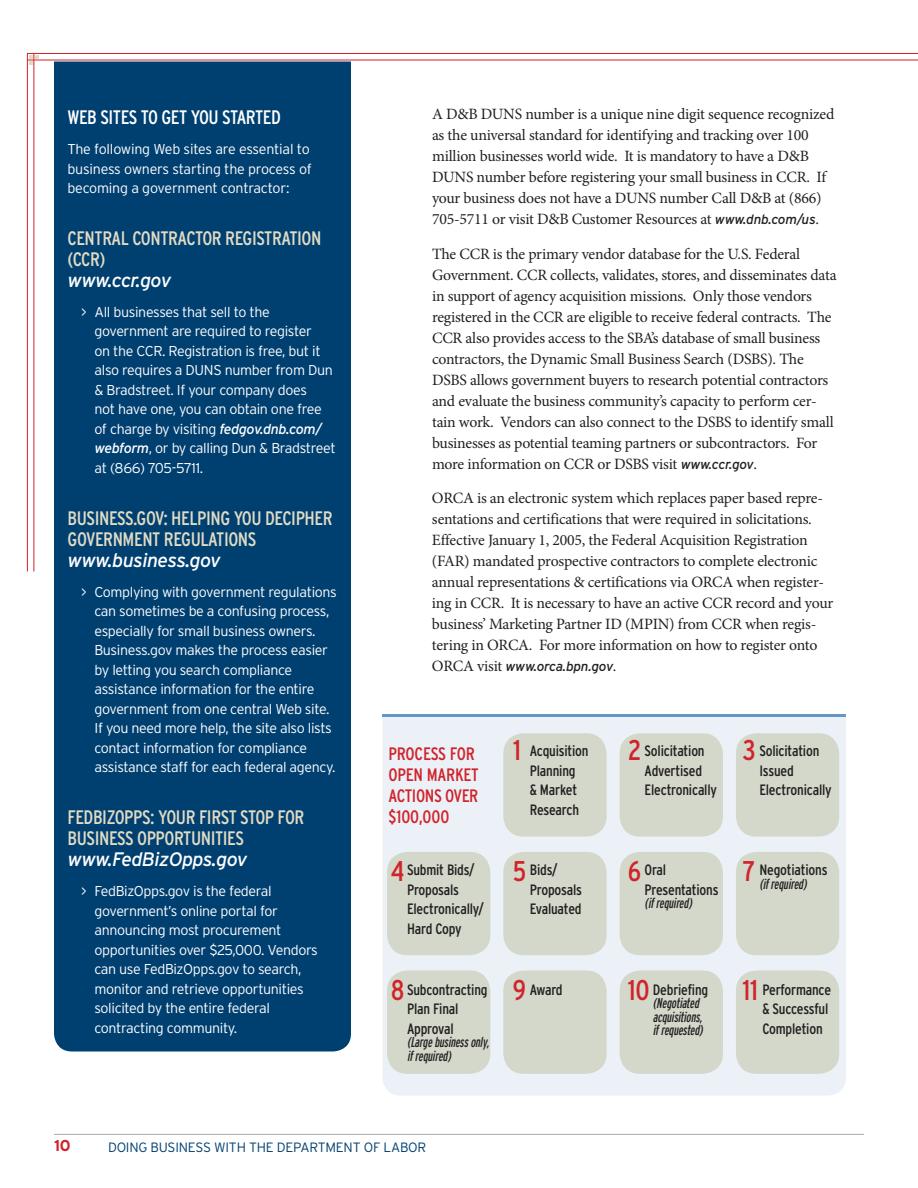
<style>
.page{position:relative;width:918px;height:1188px;background:#fff}
.page>*{position:absolute;margin:0;border:0;box-sizing:border-box;transform-origin:0 0}
.t1{font:condensed 28.5px "Interstate";color:#d1232a}
.t2{font:condensed 19.5px "Interstate";letter-spacing:-.025em;color:#e1dbc4}
.t3{font:italic 19.5px "Interstate";letter-spacing:-.025em;color:#fff}
.t4{font:condensed 19.5px "Interstate";letter-spacing:-.03em;color:#fff}
.t5{font:condensed 18px/21px "Interstate";letter-spacing:-.015em;color:#d1232a}
.t6{font:15.75px/21px "Minion Pro";letter-spacing:-.015em;color:#231f20}
.t7{font:700 15.75px "Interstate";color:#d1232a}
.t8{font:condensed 15px/19.5px "Interstate";letter-spacing:-.015em;color:#231f20}
.t9{font:300 14.25px/19.5px "Interstate";letter-spacing:-.025em;color:#fff}
.t10{font:italic extra-condensed 14.25px/13.5px "Interstate";color:#231f20}
.t11{font:300 13.5px "Interstate";letter-spacing:-.015em;color:#004071}
.t12{font:italic 13.5px "Interstate";letter-spacing:-.015em;color:#231f20}
.s1{font-weight:400;font-style:italic}
.s2{font-family:"Interstate";font-style:italic;font-size:13.5px}
.s3{font-family:"Minion Pro";font-style:normal;font-size:15.75px}
</style>
<div class="page">
<hr style="left:54px;top:1134px;width:810px;height:1px;background:#a8a9ad">
<hr style="left:27px;top:53px;width:891px;height:1px;background:#d1232a">
<hr style="left:27px;top:60px;width:891px;height:1px;background:#d1232a">
<hr style="left:34px;top:53px;width:1px;height:519px;background:#d1232a">
<hr style="left:27px;top:53px;width:1px;height:519px;background:#d1232a">
<svg style="left:29px;top:55px;width:10px;height:10px"></svg>
<div style="left:54px;top:62px;width:297px;height:990px;background:#004071"></div>
<div style="left:382px;top:717px;width:464px;height:379px;background:#ebf1f7"></div>
<hr style="left:382px;top:714px;width:464px;height:3px;background:#6696c5">
<div style="left:387px;top:852px;width:103px;height:103px;background:#d3d8cb;border-radius:20px"></div>
<div style="left:387px;top:971px;width:103px;height:103px;background:#d3d8cb;border-radius:20px"></div>
<div style="left:503px;top:971px;width:104px;height:103px;background:#d3d8cb;border-radius:20px"></div>
<div style="left:620px;top:971px;width:103px;height:103px;background:#d3d8cb;border-radius:20px"></div>
<div style="left:736px;top:971px;width:103px;height:103px;background:#d3d8cb;border-radius:20px"></div>
<div style="left:503px;top:852px;width:104px;height:103px;background:#d3d8cb;border-radius:20px"></div>
<div style="left:620px;top:852px;width:103px;height:103px;background:#d3d8cb;border-radius:20px"></div>
<div style="left:736px;top:852px;width:103px;height:103px;background:#d3d8cb;border-radius:20px"></div>
<div style="left:503px;top:733px;width:104px;height:104px;background:#d3d8cb;border-radius:20px"></div>
<div style="left:620px;top:733px;width:103px;height:104px;background:#d3d8cb;border-radius:20px"></div>
<div style="left:736px;top:733px;width:103px;height:104px;background:#d3d8cb;border-radius:20px"></div>
<p class="t4" style="left:68px;top:106px;width:49px">Web Sites</p>
<p class="t4" style="left:141px;top:106px;width:99px">To Get You Started</p>
<p class="t9" style="left:68px;top:139px;width:246px">The following Web sites are essential to business owners starting the process of becoming a government contractor:</p>
<p class="t2" style="left:68px;top:227px;width:19px">Central</p>
<p class="t2" style="left:132px;top:227px;width:19px">Contractor</p>
<p class="t2" style="left:225px;top:227px;width:19px">Registration</p>
<p class="t2" style="left:68px;top:248px;width:40px">(CCR)</p>
<p class="t3" style="left:68px;top:269px;width:105px">www.ccr.gov</p>
<p class="t9" style="left:94px;top:302px;width:243px;text-indent:-13px">&gt; All businesses that sell to the government are required to register<br>on the CCR. Registration is free, but it also requires a DUNS number from Dun &amp; Bradstreet. If your company does<br>not have one, you can obtain one free of charge by visiting <span class="s1">fedgov.dnb.com/ webform</span>, or by calling Dun &amp; Bradstreet at (866) 705-5711.</p>
<p class="t2" style="left:68px;top:507px;width:19px">Business</p>
<p class="t2" style="left:133px;top:507px;width:57px">.gov: Helping</p>
<p class="t2" style="left:234px;top:507px;width:50px">You Decipher</p>
<p class="t2" style="left:68px;top:528px;width:38px">Government</p>
<p class="t2" style="left:164px;top:528px;width:19px">Regulations</p>
<p class="t3" style="left:68px;top:549px;width:155px">www.business.gov</p>
<p class="t9" style="left:94px;top:582px;width:244px;text-indent:-13px">&gt; Complying with government regulations can sometimes be a confusing process, especially for small business owners.<br>Business.gov makes the process easier by letting you search compliance assistance information for the entire government from one central Web site.<br>If you need more help, the site also lists contact information for compliance assistance staff for each federal agency.</p>
<p class="t2" style="left:68px;top:806px;width:148px">FedBizOpps: Your First</p>
<p class="t2" style="left:240px;top:806px;width:47px">Stop for</p>
<p class="t2" style="left:68px;top:827px;width:19px">Business</p>
<p class="t2" style="left:137px;top:827px;width:19px">Opportunities</p>
<p class="t3" style="left:68px;top:848px;width:181px">www.FedBizOpps.gov</p>
<p class="t9" style="left:94px;top:881px;width:225px;text-indent:-13px">&gt; FedBizOpps.gov is the federal government’s online portal for announcing most procurement opportunities over $25,000. Vendors can use FedBizOpps.gov to search, monitor and retrieve opportunities solicited by the entire federal contracting community.</p>
<p class="t6" style="left:432px;top:104px;width:404px">A D&amp;B DUNS number is a unique nine digit sequence recognized as the universal standard for identifying and tracking over 100 million businesses world wide. It is mandatory to have a D&amp;B DUNS number before registering your small business in CCR. If your business does not have a DUNS number Call D&amp;B at (866)<br>705-5711 or visit D&amp;B Customer Resources at <span class="s2">www.dnb.com/us</span>.</p>
<p class="t6" style="left:432px;top:243px;width:406px">The CCR is the primary vendor database for the U.S. Federal Government. CCR collects, validates, stores, and disseminates data in support of agency acquisition missions. Only those vendors registered in the CCR are eligible to receive federal contracts. The CCR also provides access to the SBA’s database of small business contractors, the Dynamic Small Business Search (DSBS). The DSBS allows government buyers to research potential contractors and evaluate the business community’s capacity to perform cer&shy;tain work. Vendors can also connect to the DSBS to identify small businesses as potential teaming partners or subcontractors. For more information on CCR or DSBS visit <span class="s2">www.ccr.gov</span>.</p>
<p class="t6" style="left:432px;top:488px;width:403px">ORCA is an electronic system which replaces paper based repre&shy;sentations and certifications that were required in solicitations.<br>Effective January 1, 2005, the Federal Acquisition Registration (FAR) mandated prospective contractors to complete electronic annual representations &amp; certifications via ORCA when register&shy;ing in CCR. It is necessary to have an active CCR record and your business’ Marketing Partner ID (MPIN) from CCR when regis&shy;tering in ORCA. For more information on how to register onto</p>
<p class="t12" style="left:432px;top:659px;width:186px"><span class="s3">ORCA visit</span> www.orca.bpn.gov<span class="s3">.</span></p>
<p class="t5" style="left:388px;top:743px;width:18px">Process</p>
<p class="t5" style="left:450px;top:743px;width:17px">For</p>
<p class="t5" style="left:389px;top:764px;width:10px">open</p>
<p class="t5" style="left:427px;top:764px;width:10px">market</p>
<p class="t5" style="left:389px;top:785px;width:17px">Actions</p>
<p class="t5" style="left:389px;top:785px;width:82px;text-indent:57px">Over $100,000</p>
<h1 class="t1" style="left:513px;top:734px;width:9px">1</h1>
<h1 class="t1" style="left:628px;top:734px;width:15px">2</h1>
<h1 class="t1" style="left:742px;top:734px;width:15px">3</h1>
<p class="t8" style="left:530px;top:741px;width:60px">Acquisition<br>Planning<br>&amp; Market<br>Research</p>
<p class="t8" style="left:645px;top:741px;width:74px">Solicitation<br>Advertised<br>Electronically</p>
<p class="t8" style="left:759px;top:741px;width:74px">Solicitation<br>Issued<br>Electronically</p>
<h1 class="t1" style="left:391px;top:855px;width:15px">4</h1>
<h1 class="t1" style="left:513px;top:855px;width:15px">5</h1>
<h1 class="t1" style="left:628px;top:855px;width:15px">6</h1>
<h1 class="t1" style="left:742px;top:855px;width:14px">7</h1>
<p class="t8" style="left:407px;top:860px;width:78px">Submit Bids/<br>Proposals<br>Electronically/<br>Hard Copy</p>
<p class="t8" style="left:530px;top:860px;width:54px">Bids/<br>Proposals<br>Evaluated</p>
<p class="t8" style="left:645px;top:860px;width:76px">Oral<br>Presentations</p>
<p class="t8" style="left:759px;top:860px;width:70px">Negotiations</p>
<p class="t10" style="left:759px;top:877px;width:52px">(ifrequired)</p>
<p class="t10" style="left:645px;top:896px;width:52px">(ifrequired)</p>
<h1 class="t1" style="left:391px;top:974px;width:15px">8</h1>
<h1 class="t1" style="left:513px;top:974px;width:15px">9</h1>
<h1 class="t1" style="left:628px;top:974px;width:23px">10</h1>
<h1 class="t1" style="left:742px;top:974px;width:17px">11</h1>
<p class="t8" style="left:407px;top:979px;width:82px">Subcontracting<br>Plan Final<br>Approval</p>
<p class="t10" style="left:407px;top:1035px;width:87px">(Largebusinessonly, ifrequired)</p>
<p class="t8" style="left:530px;top:979px;width:34px">Award</p>
<p class="t8" style="left:653px;top:979px;width:57px">Debriefing</p>
<p class="t10" style="left:653px;top:996px;width:54px">(Negotiated acquisitions, ifrequested)</p>
<p class="t8" style="left:762px;top:979px;width:70px">Performance &amp; Successful<br>Completion</p>
<p class="t7" style="left:54px;top:1137px;width:18px">10</p>
<p class="t11" style="left:108px;top:1140px;width:320px">DOING BUSINESS WITH THE DEPARTMENT OF LABOR</p>
</div>
